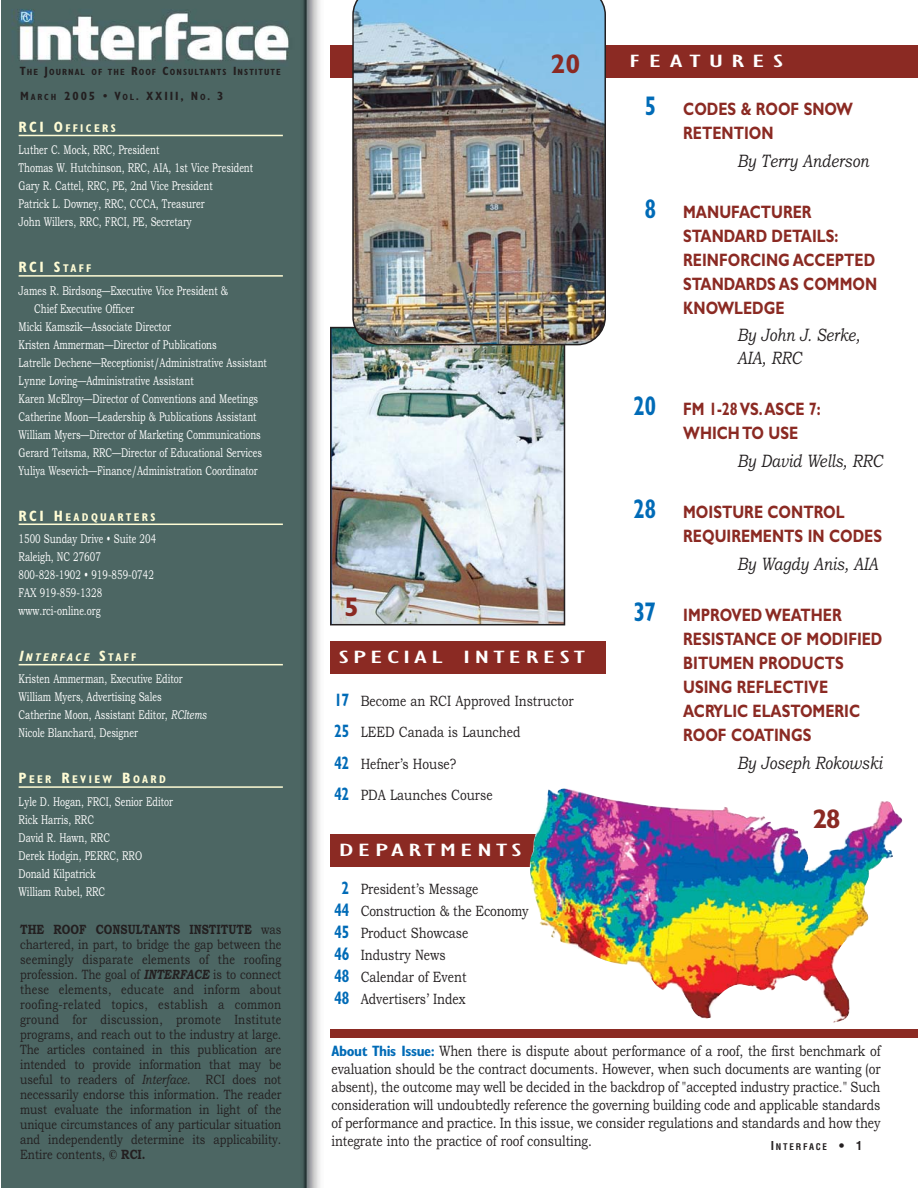
<style>
.page{position:relative;width:918px;height:1188px;background:#fff}
.page>*{position:absolute;margin:0;border:0;box-sizing:border-box;transform-origin:0 0}
.t1{font:700 27px "Gill Sans";color:#8b2a23}
.t2{font:condensed 18.45px "Gill Sans";letter-spacing:.11em;color:#fff;scale:1.96 1}
.t3{font:condensed 18.45px "Gill Sans";letter-spacing:.22em;color:#fff;scale:1.96 1}
.t4{font:700 18px/24px "Gill Sans";color:#8b2a23;scale:.8 1}
.t5{font:italic 18px/22.5px "Bookman Old Style";color:#231f20;scale:.8 1}
.t6{font:15px/21.9px "Bookman Old Style";color:#231f20;scale:.8 1}
.t7{font:700 condensed 15px "Gill Sans";color:#fffcd5}
.t8{font:13.5px/15px "Bookman Old Style";color:#231f20;text-align:justify;scale:.8 1}
.t9{font:12.75px/18px "Bookman Old Style";color:#fff;scale:.7 1}
.t10{font:700 condensed 12px "Gill Sans";letter-spacing:.155em;color:#231f20}
.t11{font:700 condensed 11.25px "Gill Sans";letter-spacing:.21em;color:#fffcd5}
.t12{font:italic 700 condensed 11.25px "Gill Sans";color:#fffcd5}
.t13{font:700 condensed 9px "Gill Sans";letter-spacing:.12em;color:#231f20}
.t14{font:700 condensed 9px "Helvetica";letter-spacing:.2em;color:#231f20}
.s1{font-size:12px}
.s2{font-size:9px}
.s3{font-size:15px}
.s4{font-size:11.25px}
.s5{font-style:normal;font-size:15px}
.s6{font-style:normal}
.s7{font-style:italic}
.s8{font-weight:700}
.s9{font-weight:700;font-style:italic}
.s10{font-family:"Gill Sans";font-weight:700;font-stretch:condensed;font-size:18px;color:#006bb7}
.s11{font-stretch:condensed;font-size:27px;color:#006bb7}
.s12{font-family:"Gill Sans";font-weight:700;font-stretch:condensed;color:#006bb7}
</style>
<div class="page">
<img style="left:1px;top:0;width:319px;height:1188px">
<div style="left:330px;top:45px;width:588px;height:33px;background:#8b2a23"></div>
<div style="left:330px;top:641px;width:276px;height:33px;background:#8b2a23"></div>
<div style="left:330px;top:834px;width:276px;height:33px;background:#8b2a23"></div>
<img style="left:529px;top:788px;width:374px;height:235px">
<div style="left:330px;top:1029px;width:588px;height:9px;background:#8b2a23"></div>
<hr style="left:19px;top:135px;width:264px;height:1px;background:#fffcd5">
<hr style="left:19px;top:275px;width:264px;height:2px;background:#fffcd5">
<hr style="left:19px;top:524px;width:264px;height:1px;background:#fffcd5">
<hr style="left:19px;top:664px;width:264px;height:1px;background:#fffcd5">
<hr style="left:19px;top:786px;width:264px;height:2px;background:#fffcd5">
<img style="left:333px;top:330px;width:229px;height:292px">
<div style="left:330px;top:327px;width:235px;height:298px;border:2px solid #231f20"></div>
<img style="left:352px;top:0;width:254px;height:345px">
<p class="t13" style="left:20px;top:69px;width:263px"><span class="s1">T</span>HE <span class="s1">J</span>OURNAL OF THE <span class="s1">R</span>OOF <span class="s1">C</span>ONSULTANTS <span class="s1">I</span>NSTITUTE</p>
<p class="t10" style="left:20px;top:92px;width:205px">M<span class="s2">ARCH</span> 2005 • V<span class="s2">OL</span>. XXIII, N<span class="s2">O</span>. 3</p>
<p class="t11" style="left:19px;top:124px;width:99px"><span class="s3">RCI O</span>FFICERS</p>
<p class="t9" style="left:19px;top:142px;width:337px">Luther C. Mock, RRC, President<br>Thomas W. Hutchinson, RRC, AIA, 1st Vice President Gary R. Cattel, RRC, PE, 2nd Vice President<br>Patrick L. Downey, RRC, CCCA, Treasurer<br>John Willers, RRC, FRCI, PE, Secretary</p>
<p class="t7" style="left:19px;top:262px;width:74px">RCI S<span class="s4">TAFF</span></p>
<p class="t9" style="left:19px;top:282px;width:301px">James R. Birdsong—Executive Vice President &amp;</p>
<p class="t9" style="left:34px;top:300px;width:144px">Chief Executive Officer</p>
<p class="t9" style="left:19px;top:318px;width:219px">Micki Kamszik—Associate Director</p>
<p class="t9" style="left:19px;top:336px;width:285px">Kristen Ammerman—Director of Publications</p>
<p class="t9" style="left:19px;top:355px;width:356px">Latrelle Dechene—Receptionist/Administrative Assistant</p>
<p class="t9" style="left:19px;top:373px;width:252px">Lynne Loving—Administrative Assistant</p>
<p class="t9" style="left:19px;top:391px;width:344px">Karen McElroy—Director of Conventions and Meetings</p>
<p class="t9" style="left:19px;top:409px;width:342px">Catherine Moon—Leadership &amp; Publications Assistant</p>
<p class="t9" style="left:19px;top:427px;width:348px">William Myers—Director of Marketing Communications</p>
<p class="t9" style="left:19px;top:445px;width:349px">Gerard Teitsma, RRC—Director of Educational Services</p>
<p class="t9" style="left:19px;top:463px;width:343px">Yuliya Wesevich—Finance/Administration Coordinator</p>
<p class="t11" style="left:19px;top:513px;width:138px"><span class="s3">RCI H</span>EADQUARTERS</p>
<p class="t9" style="left:19px;top:531px;width:198px">1500 Sunday Drive • Suite 204<br>Raleigh, NC 27607<br>800-828-1902 • 919-859-0742<br>FAX 919-859-1328 www.rci-online.org</p>
<p class="t12" style="left:19px;top:653px;width:119px"><span class="s3">I</span>NTERFACE <span class="s5">S</span> <span class="s6">TA F F</span></p>
<p class="t9" style="left:19px;top:671px;width:270px">Kristen Ammerman, Executive Editor William Myers, Advertising Sales Catherine Moon, Assistant Editor, <span class="s7">RCItems </span>Nicole Blanchard, Designer</p>
<p class="t11" style="left:19px;top:776px;width:149px"><span class="s3">P</span>EER <span class="s3">R</span>EVIEW <span class="s3">B</span>OARD</p>
<p class="t9" style="left:19px;top:794px;width:222px">Lyle D. Hogan, FRCI, Senior Editor<br>Rick Harris, RRC<br>David R. Hawn, RRC<br>Derek Hodgin, PERRC, RRO<br>Donald Kilpatrick<br>William Rubel, RRC</p>
<p class="t8" style="left:20px;top:923px;width:328px"><span class="s8">THE ROOF CONSULTANTS INSTITUTE</span> was chartered, in part, to bridge the gap between the seemingly disparate elements of the roofing profession. The goal of <span class="s9">INTERFACE</span> is to connect these elements, educate and inform about roofing-related topics, establish a common ground for discussion, promote Institute programs, and reach out to the industry at large.<br>The articles contained in this publication are intended to provide information that may be useful to readers of <span class="s7">Interface</span>. RCI does not necessarily endorse this information. The reader must evaluate the information in light of the unique circumstances of any particular situation and independently determine its applicability.<br>Entire contents, <span class="s8">© RCI.</span></p>
<h1 class="t1" style="left:551px;top:55px;width:31px">20</h1>
<h1 class="t1" style="left:344px;top:598px;width:16px">5</h1>
<h2 class="t2" style="left:339px;top:651px;width:127px">SPECIAL INTEREST</h2>
<p class="t6" style="left:334px;top:686px;width:301px;line-height:31.5px"><span class="s10">17</span> Become an RCI Approved Instructor<br><span class="s10">25</span> LEED Canada is Launched<br><span class="s10">42</span> Hefner’s House?<br><span class="s10">42</span> PDA Launches Course</p>
<h2 class="t2" style="left:339px;top:844px;width:95px">DEPARTMENTS</h2>
<p class="t6" style="left:334px;top:879px;width:244px;text-indent:8px"><span class="s10">2</span> President’s Message<br><span class="s10">44</span> Construction &amp; the Economy<br><span class="s10">45</span> Product Showcase<br><span class="s10">46</span> Industry News<br><span class="s10">48</span> Calendar of Event<br><span class="s10">48</span> Advertisers’ Index</p>
<h2 class="t3" style="left:629px;top:55px;width:80px">FEATURES</h2>
<h3 class="t4" style="left:683px;top:99px;width:214px;text-indent:-38px"><span class="s11">5</span> CODES &amp; ROOF SNOW<br>RETENTION</h3>
<h3 class="t5" style="left:737px;top:151px;width:166px">By Terry Anderson</h3>
<h3 class="t4" style="left:683px;top:202px;width:244px;text-indent:-38px"><span class="s11">8</span> MANUFACTURER<br>STANDARD DETAILS:<br>REINFORCING ACCEPTED<br>STANDARDS AS COMMON<br>KNOWLEDGE</h3>
<h3 class="t5" style="left:737px;top:326px;width:155px">By John J. Serke,<br>AIA, RRC</h3>
<h3 class="t4" style="left:683px;top:399px;width:174px;text-indent:-50px"><span class="s11">20</span> FM 1-28 VS.ASCE 7:<br>WHICH TO USE</h3>
<h3 class="t5" style="left:737px;top:451px;width:183px">By David Wells, RRC</h3>
<h3 class="t4" style="left:683px;top:502px;width:250px;text-indent:-50px"><span class="s11">28</span> MOISTURE CONTROL<br>REQUIREMENTS IN CODES</h3>
<h3 class="t5" style="left:737px;top:554px;width:178px">By Wagdy Anis, AIA</h3>
<h3 class="t4" style="left:683px;top:605px;width:251px;text-indent:-50px"><span class="s11">37</span> IMPROVED WEATHER<br>RESISTANCE OF MODIFIED<br>BITUMEN PRODUCTS<br>USING REFLECTIVE<br>ACRYLIC ELASTOMERIC<br>ROOF COATINGS</h3>
<h3 class="t5" style="left:737px;top:753px;width:183px">By Joseph Rokowski</h3>
<h1 class="t1" style="left:813px;top:810px;width:30px">28</h1>
<p class="t6" style="left:332px;top:1044px;width:688px;line-height:18px;text-align:justify"><span class="s12">About This Issue:</span> When there is dispute about performance of a roof, the first benchmark of evaluation should be the contract documents. However, when such documents are wanting (or absent), the outcome may well be decided in the backdrop of "accepted industry practice." Such consideration will undoubtedly reference the governing building code and applicable standards of performance and practice. In this issue, we consider regulations and standards and how they integrate into the practice of roof consulting.</p>
<p class="t14" style="left:771px;top:1144px;width:93px"><span class="s1">I</span>NTERFACE <span class="s1">• 1</span></p>
</div>
